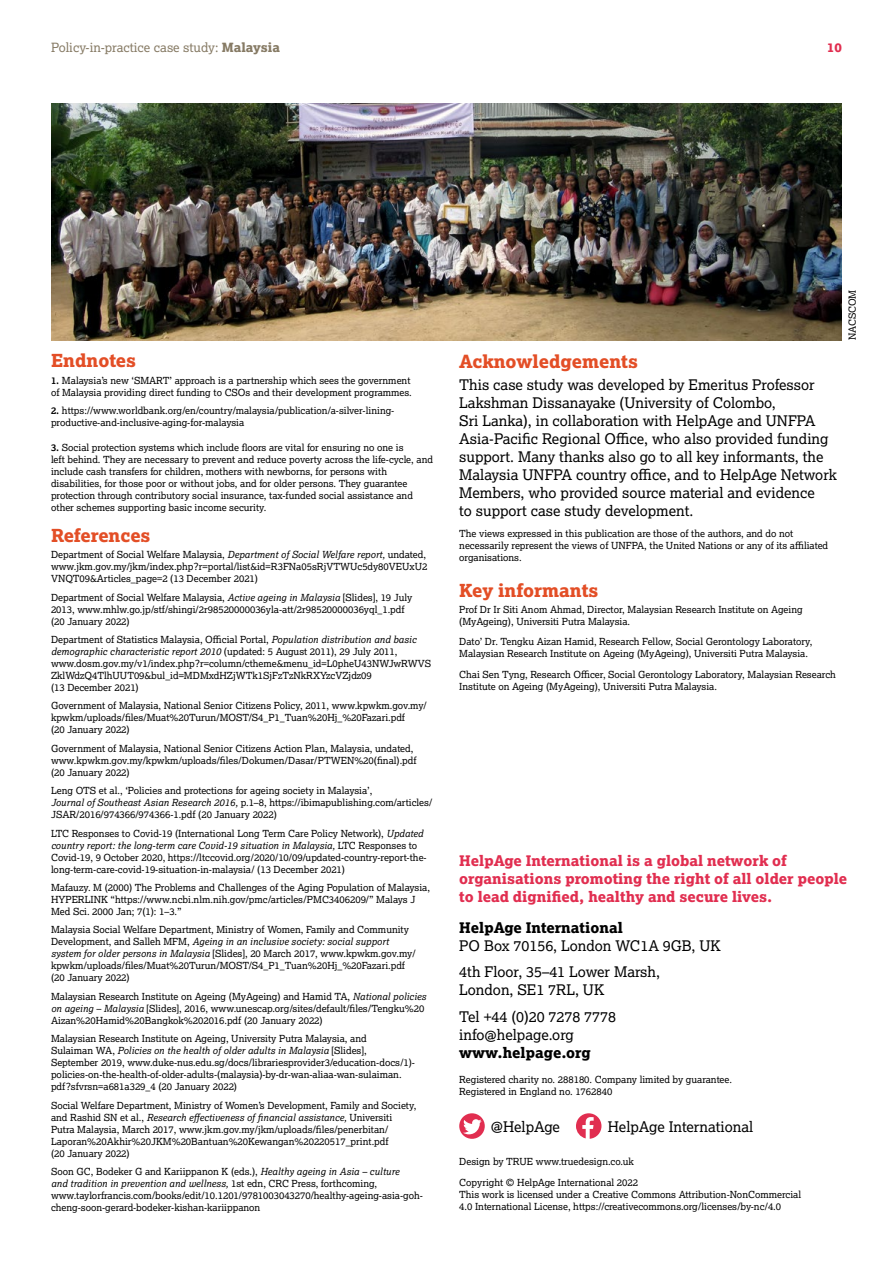
<style>
.page{position:relative;width:893px;height:1263px;background:#fff}
.page>*{position:absolute;margin:0;border:0;box-sizing:border-box;transform-origin:0 0}
.t1{font:18px "Lexia X Bold";color:#e34e26}
.t2{font:14.7px/18px "Lexia";color:#000}
.t3{font:14.7px/18px "Lexia X Bold";color:#e12e50}
.t4{font:14.7px "Lexia X Bold";color:#000}
.t5{font:12.75px "Lexia";color:#867a64}
.t6{font:12.75px "Lexia X Bold";color:#e12e50}
.t7{font:9.75px/12px "Lexia";color:#000}
.s1{font-family:"Lexia X Bold"}
.s2{font-weight:700}
.s3{font-style:italic}
</style>
<div class="page">
<img style="left:51px;top:103px;width:791px;height:237px">
<svg style="left:459px;top:1113px;width:26px;height:26px"></svg>
<svg style="left:576px;top:1113px;width:25px;height:26px"></svg>
<h3 class="t5" style="left:51px;top:40px;width:230px">Policy-in-practice case study: <span class="s1">Malaysia</span></h3>
<h3 class="t6" style="left:827px;top:39px;width:16px">10</h3>
<h1 class="t1" style="left:51px;top:349px;width:87px">Endnotes</h1>
<p class="t7" style="left:51px;top:374px;width:362px"><span class="s2">1.</span> Malaysia’s new ‘SMART’ approach is a partnership which sees the government of Malaysia providing direct funding to CSOs and their development programmes.</p>
<p class="t7" style="left:51px;top:404px;width:345px"><span class="s2">2.</span> https://www.worldbank.org/en/country/malaysia/publication/a-silver-lining&shy;productive-and-inclusive-aging-for-malaysia</p>
<p class="t7" style="left:51px;top:441px;width:384px"><span class="s2">3.</span> Social protection systems which include floors are vital for ensuring no one is<br>left behind. They are necessary to prevent and reduce poverty across the life-cycle, and include cash transfers for children, mothers with newborns, for persons with disabilities, for those poor or without jobs, and for older persons. They guarantee protection through contributory social insurance, tax-funded social assistance and other schemes supporting basic income security.</p>
<h1 class="t1" style="left:51px;top:524px;width:101px">References</h1>
<p class="t7" style="left:51px;top:548px;width:378px">Department of Social Welfare Malaysia, <span class="s3">Department of Social Welfare report,</span> undated, www.jkm.gov.my/jkm/index.php?r=portal/list&amp;id=R3FNa05sRjVTWUc5dy80VEUxU2<br>VNQT09&amp;Articles_page=2 (13 December 2021)</p>
<p class="t7" style="left:51px;top:591px;width:363px">Department of Social Welfare Malaysia, <span class="s3">Active ageing in Malaysia</span> [Slides], 19 July<br>2013, www.mhlw.go.jp/stf/shingi/2r98520000036yla-att/2r98520000036yql_1.pdf (20 January 2022)</p>
<p class="t7" style="left:51px;top:633px;width:382px">Department of Statistics Malaysia, Official Portal, <span class="s3">Population distribution and basic demographic characteristic report 2010</span> (updated: 5 August 2011), 29 July 2011, www.dosm.gov.my/v1/index.php?r=column/ctheme&amp;menu_id=L0pheU43NWJwRWVS ZklWdzQ4TlhUUT09&amp;bul_id=MDMxdHZjWTk1SjFzTzNkRXYzcVZjdz09<br>(13 December 2021)</p>
<p class="t7" style="left:51px;top:700px;width:377px">Government of Malaysia, National Senior Citizens Policy, 2011, www.kpwkm.gov.my/ kpwkm/uploads/files/Muat%20Turun/MOST/S4_P1_Tuan%20Hj_%20Fazari.pdf<br>(20 January 2022)</p>
<p class="t7" style="left:51px;top:742px;width:367px">Government of Malaysia, National Senior Citizens Action Plan, Malaysia, undated, www.kpwkm.gov.my/kpwkm/uploads/files/Dokumen/Dasar/PTWEN%20(final).pdf (20 January 2022)</p>
<p class="t7" style="left:51px;top:784px;width:383px">Leng OTS et al., ‘Policies and protections for ageing society in Malaysia’,<br><span class="s3">Journal of Southeast Asian Research 2016,</span> p.1–8, https://ibimapublishing.com/articles/<br>JSAR/2016/974366/974366-1.pdf (20 January 2022)</p>
<p class="t7" style="left:51px;top:827px;width:377px">LTC Responses to Covid-19 (International Long Term Care Policy Network), <span class="s3">Updated country report: the long-term care Covid-19 situation in Malaysia,</span> LTC Responses to Covid-19, 9 October 2020, https://ltccovid.org/2020/10/09/updated-country-report-the&shy;long-term-care-covid-19-situation-in-malaysia/ (13 December 2021)</p>
<p class="t7" style="left:51px;top:881px;width:381px">Mafauzy. M (2000) The Problems and Challenges of the Aging Population of Malaysia,<br>HYPERLINK “https://www.ncbi.nlm.nih.gov/pmc/articles/PMC3406209/” Malays J<br>Med Sci. 2000 Jan; 7(1): 1–3.”</p>
<p class="t7" style="left:51px;top:923px;width:366px">Malaysia Social Welfare Department, Ministry of Women, Family and Community Development, and Salleh MFM, <span class="s3">Ageing in an inclusive society: social support system for older persons in Malaysia</span> [Slides], 20 March 2017, www.kpwkm.gov.my/ kpwkm/uploads/files/Muat%20Turun/MOST/S4_P1_Tuan%20Hj_%20Fazari.pdf (20 January 2022)</p>
<p class="t7" style="left:51px;top:990px;width:377px">Malaysian Research Institute on Ageing (MyAgeing) and Hamid TA, <span class="s3">National policies on ageing – Malaysia</span> [Slides], 2016, www.unescap.org/sites/default/files/Tengku%20<br>Aizan%20Hamid%20Bangkok%202016.pdf (20 January 2022)</p>
<p class="t7" style="left:51px;top:1032px;width:366px">Malaysian Research Institute on Ageing, University Putra Malaysia, and<br>Sulaiman WA, <span class="s3">Policies on the health of older adults in Malaysia</span> [Slides], September 2019, www.duke-nus.edu.sg/docs/librariesprovider3/education-docs/1)- policies-on-the-health-of-older-adults-(malaysia)-by-dr-wan-aliaa-wan-sulaiman. pdf?sfvrsn=a681a329_4 (20 January 2022)</p>
<p class="t7" style="left:51px;top:1099px;width:367px">Social Welfare Department, Ministry of Women’s Development, Family and Society, and Rashid SN et al., <span class="s3">Research effectiveness of financial assistance,</span> Universiti Putra Malaysia, March 2017, www.jkm.gov.my/jkm/uploads/files/penerbitan/ Laporan%20Akhir%20JKM%20Bantuan%20Kewangan%20220517_print.pdf<br>(20 January 2022)</p>
<p class="t7" style="left:51px;top:1165px;width:373px">Soon GC, Bodeker G and Kariippanon K (eds.), <span class="s3">Healthy ageing in Asia – culture<br>and tradition in prevention and wellness,</span> 1st edn, CRC Press, forthcoming, www.taylorfrancis.com/books/edit/10.1201/9781003043270/healthy-ageing-asia-goh&shy;cheng-soon-gerard-bodeker-kishan-kariippanon</p>
<h1 class="t1" style="left:459px;top:350px;width:180px">Acknowledgements</h1>
<p class="t2" style="left:459px;top:375px;width:379px">This case study was developed by Emeritus Professor Lakshman Dissanayake (University of Colombo,<br>Sri Lanka), in collaboration with HelpAge and UNFPA Asia-Pacific Regional Office, who also provided funding support. Many thanks also go to all key informants, the Malaysia UNFPA country office, and to HelpAge Network Members, who provided source material and evidence<br>to support case study development.</p>
<p class="t7" style="left:459px;top:527px;width:370px">The views expressed in this publication are those of the authors, and do not necessarily represent the views of UNFPA, the United Nations or any of its affiliated organisations.</p>
<h1 class="t1" style="left:459px;top:578px;width:141px">Key informants</h1>
<p class="t7" style="left:459px;top:603px;width:345px">Prof Dr Ir Siti Anom Ahmad, Director, Malaysian Research Institute on Ageing (MyAgeing), Universiti Putra Malaysia.</p>
<p class="t7" style="left:459px;top:636px;width:355px">Dato’ Dr. Tengku Aizan Hamid, Research Fellow, Social Gerontology Laboratory,<br>Malaysian Research Institute on Ageing (MyAgeing), Universiti Putra Malaysia.</p>
<p class="t7" style="left:459px;top:668px;width:378px">Chai Sen Tyng, Research Officer, Social Gerontology Laboratory, Malaysian Research<br>Institute on Ageing (MyAgeing), Universiti Putra Malaysia.</p>
<p class="t7" style="left:846px;top:340px;width:52px;rotate:-90deg">NACSCOM</p>
<h2 class="t3" style="left:459px;top:851px;width:389px">HelpAge International is a global network of organisations promoting the right of all older people to lead dignified, healthy and secure lives.</h2>
<h2 class="t4" style="left:459px;top:918px;width:165px">HelpAge International</h2>
<h2 class="t2" style="left:459px;top:932px;width:263px;line-height:26.5px">PO Box 70156, London WC1A 9GB, UK<br>4th Floor, 35–41 Lower Marsh,</h2>
<h2 class="t2" style="left:459px;top:976px;width:158px;line-height:26.5px">London, SE1 7RL, UK<br>Tel +44 (0)20 7278 7778</h2>
<h2 class="t2" style="left:459px;top:1025px;width:116px">info@helpage.org</h2>
<h2 class="t4" style="left:459px;top:1043px;width:133px">www.helpage.org</h2>
<p class="t7" style="left:459px;top:1073px;width:274px">Registered charity no. 288180. Company limited by guarantee.<br>Registered in England no. 1762840</p>
<h2 class="t2" style="left:491px;top:1117px;width:71px">@HelpAge</h2>
<h2 class="t2" style="left:608px;top:1117px;width:147px">HelpAge International</h2>
<p class="t7" style="left:459px;top:1151px;width:180px;line-height:20.5px">Design by TRUE www.truedesign.co.uk<br>Copyright © HelpAge International 2022</p>
<p class="t7" style="left:459px;top:1188px;width:343px">This work is licensed under a Creative Commons Attribution-NonCommercial<br>4.0 International License, https://creativecommons.org/licenses/by-nc/4.0</p>
</div>
